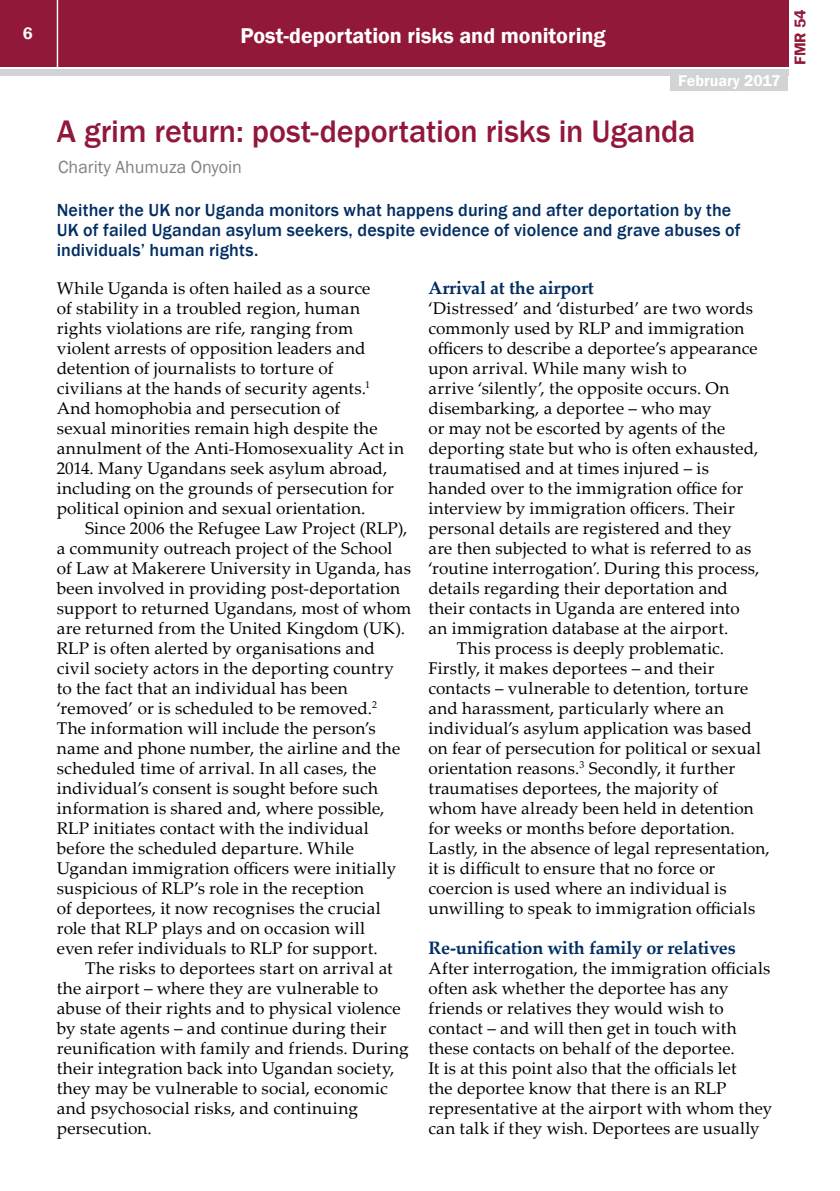
<style>
.page{position:relative;width:840px;height:1191px;background:#fff}
.page>*{position:absolute;margin:0;border:0;box-sizing:border-box;transform-origin:0 0}
.t1{font:500 32px "Franklin Gothic";letter-spacing:-.005em;color:#92183a}
.t2{font:600 22px "Franklin Gothic";color:#fff}
.t3{font:500 18px/20px "Franklin Gothic";letter-spacing:.01em;color:#002d62}
.t4{font:700 18px "Palatino Linotype";letter-spacing:-.01em;color:#002d62}
.t5{font:18px "Franklin Gothic";color:#808285}
.t6{font:17px/20px "Palatino Linotype";letter-spacing:.01em;color:#000}
.t7{font:600 17px "Franklin Gothic";color:#fff}
.t8{font:600 16px "Franklin Gothic";color:#fff}
.t9{font:600 16px "Franklin Gothic";color:#92183a}
</style>
<div class="page">
<div style="left:0;top:0;width:787px;height:66px;background:#92183a"></div>
<div style="left:0;top:69px;width:787px;height:6px;background:#d1d3d4"></div>
<hr style="left:57px;top:0;width:1px;height:67px;background:#fff">
<div style="left:670px;top:73px;width:117px;height:18px;background:#d1d3d4"></div>
<p class="t7" style="left:23px;top:23px;width:11px">6</p>
<p class="t2" style="left:240px;top:22px;width:366px">Post-deportation risks and monitoring</p>
<p class="t8" style="left:678px;top:71px;width:104px">February 2017</p>
<h1 class="t1" style="left:57px;top:111px;width:640px">A grim return: post-deportation risks in Uganda</h1>
<p class="t5" style="left:58px;top:156px;width:185px">Charity Ahumuza Onyoin</p>
<p class="t3" style="left:57px;top:200px;width:685px">Neither the UK nor Uganda monitors what happens during and after deportation by the<br>UK of failed Ugandan asylum seekers, despite evidence of violence and grave abuses of individuals’ human rights.</p>
<p class="t6" style="left:57px;top:277px;width:349px">While Uganda is often hailed as a source<br>of stability in a troubled region, human rights violations are rife, ranging from violent arrests of opposition leaders and detention of journalists to torture of<br>civilians at the hands of security agents.<sup>1<br></sup>And homophobia and persecution of<br>sexual minorities remain high despite the annulment of the Anti-Homosexuality Act in 2014. Many Ugandans seek asylum abroad, including on the grounds of persecution for political opinion and sexual orientation.</p>
<p class="t6" style="left:57px;top:517px;width:356px;text-indent:28px">Since 2006 the Refugee Law Project (RLP), a community outreach project of the School of Law at Makerere University in Uganda, has been involved in providing post-deportation support to returned Ugandans, most of whom are returned from the United Kingdom (UK).<br>RLP is often alerted by organisations and civil society actors in the deporting country to the fact that an individual has been ‘removed’ or is scheduled to be removed.<sup>2<br></sup>The information will include the person’s name and phone number, the airline and the scheduled time of arrival. In all cases, the individual’s consent is sought before such information is shared and, where possible, RLP initiates contact with the individual before the scheduled departure. While Ugandan immigration officers were initially suspicious of RLP’s role in the reception<br>of deportees, it now recognises the crucial role that RLP plays and on occasion will<br>even refer individuals to RLP for support.</p>
<p class="t6" style="left:57px;top:957px;width:353px;text-indent:28px">The risks to deportees start on arrival at the airport – where they are vulnerable to abuse of their rights and to physical violence by state agents – and continue during their reunification with family and friends. During their integration back into Ugandan society, they may be vulnerable to social, economic and psychosocial risks, and continuing persecution.</p>
<p class="t4" style="left:428px;top:275px;width:167px">Arrival at the airport</p>
<p class="t6" style="left:428px;top:297px;width:326px">‘Distressed’ and ‘disturbed’ are two words</p>
<p class="t6" style="left:428px;top:317px;width:317px">commonly used by RLP and immigration</p>
<p class="t6" style="left:428px;top:337px;width:330px">officers to describe a deportee’s appearance</p>
<p class="t6" style="left:428px;top:357px;width:259px">upon arrival. While many wish to</p>
<p class="t6" style="left:428px;top:377px;width:302px">arrive ‘silently’, the opposite occurs. On</p>
<p class="t6" style="left:428px;top:397px;width:284px">disembarking, a deportee – who may</p>
<p class="t6" style="left:428px;top:417px;width:298px">or may not be escorted by agents of the</p>
<p class="t6" style="left:428px;top:437px;width:331px">deporting state but who is often exhausted,</p>
<p class="t6" style="left:428px;top:457px;width:282px">traumatised and at times injured – is</p>
<p class="t6" style="left:428px;top:477px;width:316px">handed over to the immigration office for</p>
<p class="t6" style="left:428px;top:497px;width:307px">interview by immigration officers. Their</p>
<p class="t6" style="left:428px;top:517px;width:304px">personal details are registered and they</p>
<p class="t6" style="left:428px;top:537px;width:324px">are then subjected to what is referred to as</p>
<p class="t6" style="left:428px;top:557px;width:332px">‘routine interrogation’. During this process,</p>
<p class="t6" style="left:428px;top:577px;width:301px">details regarding their deportation and</p>
<p class="t6" style="left:428px;top:597px;width:312px">their contacts in Uganda are entered into</p>
<p class="t6" style="left:428px;top:617px;width:301px">an immigration database at the airport.</p>
<p class="t6" style="left:456px;top:637px;width:268px">This process is deeply problematic.</p>
<p class="t6" style="left:428px;top:657px;width:287px">Firstly, it makes deportees – and their</p>
<p class="t6" style="left:428px;top:677px;width:321px">contacts – vulnerable to detention, torture</p>
<p class="t6" style="left:428px;top:697px;width:297px">and harassment, particularly where an</p>
<p class="t6" style="left:428px;top:717px;width:324px">individual’s asylum application was based</p>
<p class="t6" style="left:428px;top:737px;width:334px">on fear of persecution for political or sexual</p>
<p class="t6" style="left:428px;top:757px;width:308px">orientation reasons.<sup>3</sup> Secondly, it further</p>
<p class="t6" style="left:428px;top:777px;width:291px">traumatises deportees, the majority of</p>
<p class="t6" style="left:428px;top:797px;width:326px">whom have already been held in detention</p>
<p class="t6" style="left:428px;top:817px;width:307px">for weeks or months before deportation.</p>
<p class="t6" style="left:428px;top:837px;width:342px">Lastly, in the absence of legal representation,</p>
<p class="t6" style="left:428px;top:857px;width:288px">it is difficult to ensure that no force or</p>
<p class="t6" style="left:428px;top:877px;width:299px">coercion is used where an individual is</p>
<p class="t6" style="left:428px;top:897px;width:328px">unwilling to speak to immigration officials</p>
<p class="t4" style="left:428px;top:935px;width:308px">Re-unification with family or relatives</p>
<p class="t6" style="left:428px;top:957px;width:345px">After interrogation, the immigration officials often ask whether the deportee has any friends or relatives they would wish to contact – and will then get in touch with these contacts on behalf of the deportee.<br>It is at this point also that the officials let<br>the deportee know that there is an RLP representative at the airport with whom they can talk if they wish. Deportees are usually</p>
<p class="t9" style="left:789px;top:65px;width:58px;rotate:-90deg">FMR 54</p>
</div>
